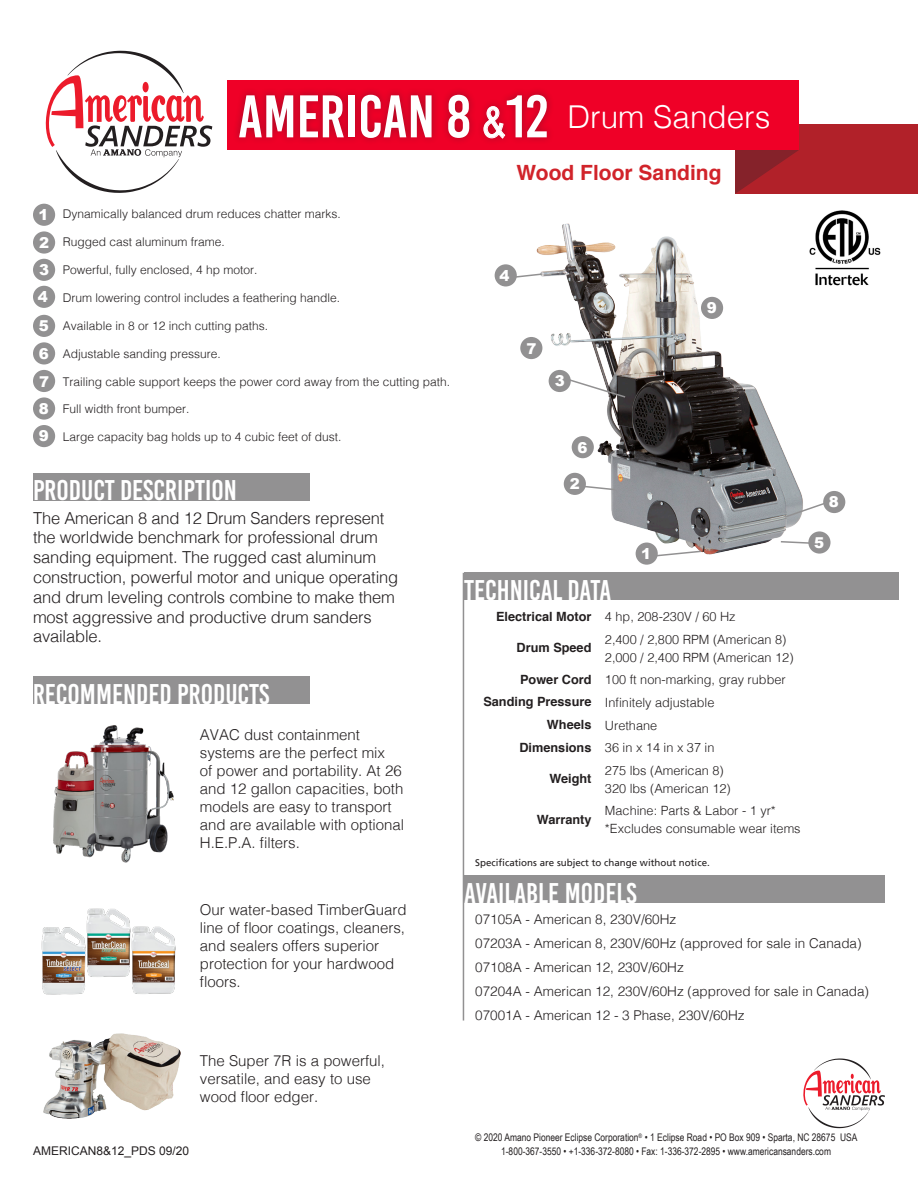
<style>
.page{position:relative;width:918px;height:1188px;background:#fff}
.page>*{position:absolute;margin:0;border:0;box-sizing:border-box;transform-origin:0 0}
.Product_Name_Header{font:60px "Bebas Kai";color:#fff}
.Product_Description{font:300 31.5px "Helvetica";color:#fff}
.categories{font:28.5px "Bebas Kai";color:#fff}
.Header_Subtext{font:700 21px "Helvetica";color:#d1232a}
.Product_Description-2{font:300 16.5px/19.8px "Helvetica";letter-spacing:-.01em;color:#231f20}
.Related_Products{font:300 15px/18px "Helvetica";color:#231f20}
.t1{font:900 15px "Arial";color:#fff}
.t2{font:300 13.5px "Helvetica";color:#231f20}
.Tech_Data_Specs{font:300 12.75px "Helvetica";color:#231f20}
.Tech_Data_Category{font:700 12.75px "Helvetica";color:#231f20}
.Number_Descriptions{font:300 12px "Helvetica";color:#231f20}
.t3{font:12px "Arial";color:#231f20}
.t4{font:10.5px "Arial Narrow";color:#231f20}
.t5{font:9.75px "Frutiger LT";color:#231f20}
.s1{font-family:"Arial Narrow";font-size:42px}
</style>
<div class="page">
<div style="left:735px;top:125px;width:183px;height:69px;background:#b12129"></div>
<svg style="left:735px;top:150px;width:64px;height:44px"></svg>
<div style="left:227px;top:81px;width:572px;height:69px;background:#ef0027"></div>
<svg style="left:803px;top:1059px;width:82px;height:69px"></svg>
<img style="left:812px;top:210px;width:69px;height:76px">
<img style="left:531px;top:223px;width:281px;height:339px">
<div style="left:33px;top:370px;width:22px;height:22px;background:#929192;border-radius:50%"></div>
<div style="left:520px;top:337px;width:22px;height:22px;background:#929192;border-radius:50%"></div>
<div style="left:33px;top:397px;width:22px;height:23px;background:#929192;border-radius:50%"></div>
<div style="left:33px;top:425px;width:22px;height:22px;background:#929192;border-radius:50%"></div>
<div style="left:33px;top:342px;width:22px;height:23px;background:#929192;border-radius:50%"></div>
<div style="left:232px;top:87px;width:322px;height:58px;background:#231f20;opacity:.35"></div>
<svg style="left:516px;top:272px;width:27px;height:7px"></svg>
<svg style="left:584px;top:484px;width:33px;height:7px"></svg>
<svg style="left:779px;top:540px;width:29px;height:5px"></svg>
<svg style="left:657px;top:550px;width:46px;height:8px"></svg>
<svg style="left:783px;top:501px;width:41px;height:18px"></svg>
<svg style="left:566px;top:378px;width:61px;height:21px"></svg>
<div style="left:823px;top:491px;width:22px;height:22px;background:#929192;border-radius:50%"></div>
<div style="left:701px;top:297px;width:22px;height:22px;background:#929192;border-radius:50%"></div>
<img style="left:86px;top:908px;width:45px;height:69px">
<img style="left:131px;top:926px;width:45px;height:68px">
<img style="left:41px;top:926px;width:46px;height:69px">
<hr style="left:463px;top:573px;width:1px;height:448px;background:#929192">
<div style="left:464px;top:876px;width:421px;height:27px;background:#929192"></div>
<div style="left:33px;top:473px;width:276px;height:27px;background:#929192"></div>
<div style="left:464px;top:573px;width:435px;height:27px;background:#929192"></div>
<div style="left:33px;top:677px;width:276px;height:27px;background:#929192"></div>
<svg style="left:45px;top:51px;width:167px;height:142px"></svg>
<div style="left:33px;top:204px;width:22px;height:22px;background:#929192;border-radius:50%"></div>
<div style="left:636px;top:543px;width:22px;height:22px;background:#929192;border-radius:50%"></div>
<div style="left:33px;top:231px;width:22px;height:23px;background:#929192;border-radius:50%"></div>
<div style="left:564px;top:473px;width:22px;height:22px;background:#929192;border-radius:50%"></div>
<div style="left:33px;top:259px;width:22px;height:22px;background:#929192;border-radius:50%"></div>
<div style="left:549px;top:370px;width:22px;height:22px;background:#929192;border-radius:50%"></div>
<div style="left:33px;top:286px;width:22px;height:22px;background:#929192;border-radius:50%"></div>
<div style="left:495px;top:264px;width:22px;height:22px;background:#929192;border-radius:50%"></div>
<div style="left:33px;top:315px;width:22px;height:22px;background:#929192;border-radius:50%"></div>
<div style="left:808px;top:531px;width:23px;height:23px;background:#929192;border-radius:50%"></div>
<img style="left:53px;top:751px;width:24px;height:103px">
<div style="left:572px;top:436px;width:22px;height:22px;background:#929192;border-radius:50%"></div>
<img style="left:43px;top:1033px;width:138px;height:86px">
<img style="left:77px;top:725px;width:97px;height:138px">
<p class="t1" style="left:38px;top:204px;width:12px">1</p>
<p class="t1" style="left:39px;top:231px;width:12px">2</p>
<p class="t1" style="left:39px;top:259px;width:12px">3</p>
<p class="t1" style="left:38px;top:286px;width:12px">4</p>
<p class="t1" style="left:39px;top:315px;width:12px">5</p>
<p class="t1" style="left:39px;top:343px;width:12px">6</p>
<p class="t1" style="left:39px;top:370px;width:12px">7</p>
<p class="t1" style="left:39px;top:397px;width:12px">8</p>
<p class="t1" style="left:39px;top:425px;width:12px">9</p>
<p class="Product_Name_Header" style="left:238px;top:84px;width:312px">AMERICAN 8 <span class="s1">&amp;</span>12</p>
<p class="Product_Description" style="left:568px;top:90px;width:205px">Drum Sanders</p>
<p class="Header_Subtext" style="left:517px;top:155px;width:206px">Wood Floor Sanding</p>
<p class="Number_Descriptions" style="left:63px;top:204px;width:280px">Dynamically balanced drum reduces chatter marks.</p>
<p class="Number_Descriptions" style="left:63px;top:232px;width:164px">Rugged cast aluminum frame.</p>
<p class="Number_Descriptions" style="left:63px;top:259px;width:196px">Powerful, fully enclosed, 4 hp motor.</p>
<p class="Number_Descriptions" style="left:63px;top:287px;width:279px">Drum lowering control includes a feathering handle.</p>
<p class="Number_Descriptions" style="left:63px;top:315px;width:207px">Available in 8 or 12 inch cutting paths.</p>
<p class="Number_Descriptions" style="left:63px;top:343px;width:160px">Adjustable sanding pressure.</p>
<p class="Number_Descriptions" style="left:63px;top:371px;width:389px">Trailing cable support keeps the power cord away from the cutting path.</p>
<p class="Number_Descriptions" style="left:63px;top:399px;width:128px">Full width front bumper.</p>
<p class="Number_Descriptions" style="left:63px;top:427px;width:280px">Large capacity bag holds up to 4 cubic feet of dust.</p>
<p class="t1" style="left:500px;top:264px;width:12px">4</p>
<p class="t1" style="left:527px;top:337px;width:12px">7</p>
<p class="t1" style="left:555px;top:370px;width:12px">3</p>
<p class="t1" style="left:577px;top:436px;width:12px">6</p>
<p class="t1" style="left:707px;top:297px;width:12px">9</p>
<p class="categories" style="left:33px;top:475px;width:205px">PRODUCT DESCRIPTION</p>
<p class="Product_Description-2" style="left:33px;top:507px;width:367px">The American 8 and 12 Drum Sanders represent the worldwide benchmark for professional drum sanding equipment. The rugged cast aluminum construction, powerful motor and unique operating and drum leveling controls combine to make them most aggressive and productive drum sanders available.</p>
<p class="categories" style="left:33px;top:679px;width:238px">RECOMMENDED PRODUCTS</p>
<p class="Related_Products" style="left:200px;top:725px;width:206px">AVAC dust containment systems are the perfect mix<br>of power and portability. At 26 and 12 gallon capacities, both models are easy to transport and are available with optional<br>H.E.P.A. filters.</p>
<p class="t1" style="left:570px;top:473px;width:12px">2</p>
<p class="categories" style="left:464px;top:575px;width:149px">TECHNICAL DATA</p>
<p class="t1" style="left:641px;top:542px;width:12px">1</p>
<p class="Tech_Data_Category" style="left:496px;top:606px;width:97px">Electrical Motor</p>
<p class="Tech_Data_Specs" style="left:605px;top:606px;width:132px">4 hp, 208-230V / 60 Hz</p>
<p class="Tech_Data_Category" style="left:517px;top:637px;width:76px">Drum Speed</p>
<p class="Tech_Data_Specs" style="left:605px;top:628px;width:183px">2,400 / 2,800 RPM (American 8)</p>
<p class="Tech_Data_Specs" style="left:605px;top:646px;width:190px">2,000 / 2,400 RPM (American 12)</p>
<p class="Tech_Data_Category" style="left:520px;top:669px;width:73px">Power Cord</p>
<p class="Tech_Data_Specs" style="left:605px;top:669px;width:182px">100 ft non-marking, gray rubber</p>
<p class="Tech_Data_Category" style="left:483px;top:692px;width:110px">Sanding Pressure</p>
<p class="Tech_Data_Specs" style="left:605px;top:692px;width:111px">Infinitely adjustable</p>
<p class="Tech_Data_Category" style="left:547px;top:714px;width:46px">Wheels</p>
<p class="Tech_Data_Specs" style="left:605px;top:714px;width:54px">Urethane</p>
<p class="Tech_Data_Category" style="left:519px;top:737px;width:74px">Dimensions</p>
<p class="Tech_Data_Specs" style="left:605px;top:737px;width:111px">36 in x 14 in x 37 in</p>
<p class="Tech_Data_Category" style="left:549px;top:768px;width:44px">Weight</p>
<p class="Tech_Data_Specs" style="left:605px;top:759px;width:120px">275 lbs (American 8)</p>
<p class="Tech_Data_Specs" style="left:605px;top:777px;width:127px">320 lbs (American 12)</p>
<p class="Tech_Data_Category" style="left:537px;top:809px;width:56px">Warranty</p>
<p class="Tech_Data_Specs" style="left:605px;top:800px;width:172px">Machine: Parts &amp; Labor - 1 yr*</p>
<p class="Tech_Data_Specs" style="left:605px;top:818px;width:197px">*Excludes consumable wear items</p>
<p class="t5" style="left:475px;top:857px;width:236px">Specifications are subject to change without notice.</p>
<p class="t1" style="left:829px;top:491px;width:12px">8</p>
<p class="t1" style="left:814px;top:532px;width:12px">5</p>
<p class="Related_Products" style="left:200px;top:900px;width:208px">Our water-based TimberGuard line of floor coatings, cleaners, and sealers offers superior protection for your hardwood floors.</p>
<p class="Related_Products" style="left:200px;top:1050px;width:187px">The Super 7R is a powerful, versatile, and easy to use wood floor edger.</p>
<p class="categories" style="left:464px;top:878px;width:174px">AVAILABLE MODELS</p>
<p class="t2" style="left:475px;top:908px;width:203px">07105A - American 8, 230V/60Hz</p>
<p class="t2" style="left:475px;top:932px;width:388px">07203A - American 8, 230V/60Hz (approved for sale in Canada)</p>
<p class="t2" style="left:475px;top:956px;width:210px">07108A - American 12, 230V/60Hz</p>
<p class="t2" style="left:475px;top:980px;width:395px">07204A - American 12, 230V/60Hz (approved for sale in Canada)</p>
<p class="t2" style="left:475px;top:1004px;width:271px">07001A - American 12 - 3 Phase, 230V/60Hz</p>
<p class="t4" style="left:475px;top:1130px;width:384px">© 2020 Amano Pioneer Eclipse Corporation<sup>®</sup> • 1 Eclipse Road • PO Box 909 • Sparta, NC 28675 USA</p>
<p class="t3" style="left:33px;top:1143px;width:158px">AMERICAN8&amp;12_PDS 09/20</p>
<p class="t4" style="left:501px;top:1143px;width:331px">1-800-367-3550 • +1-336-372-8080 • Fax: 1-336-372-2895 • www.americansanders.com</p>
</div>
